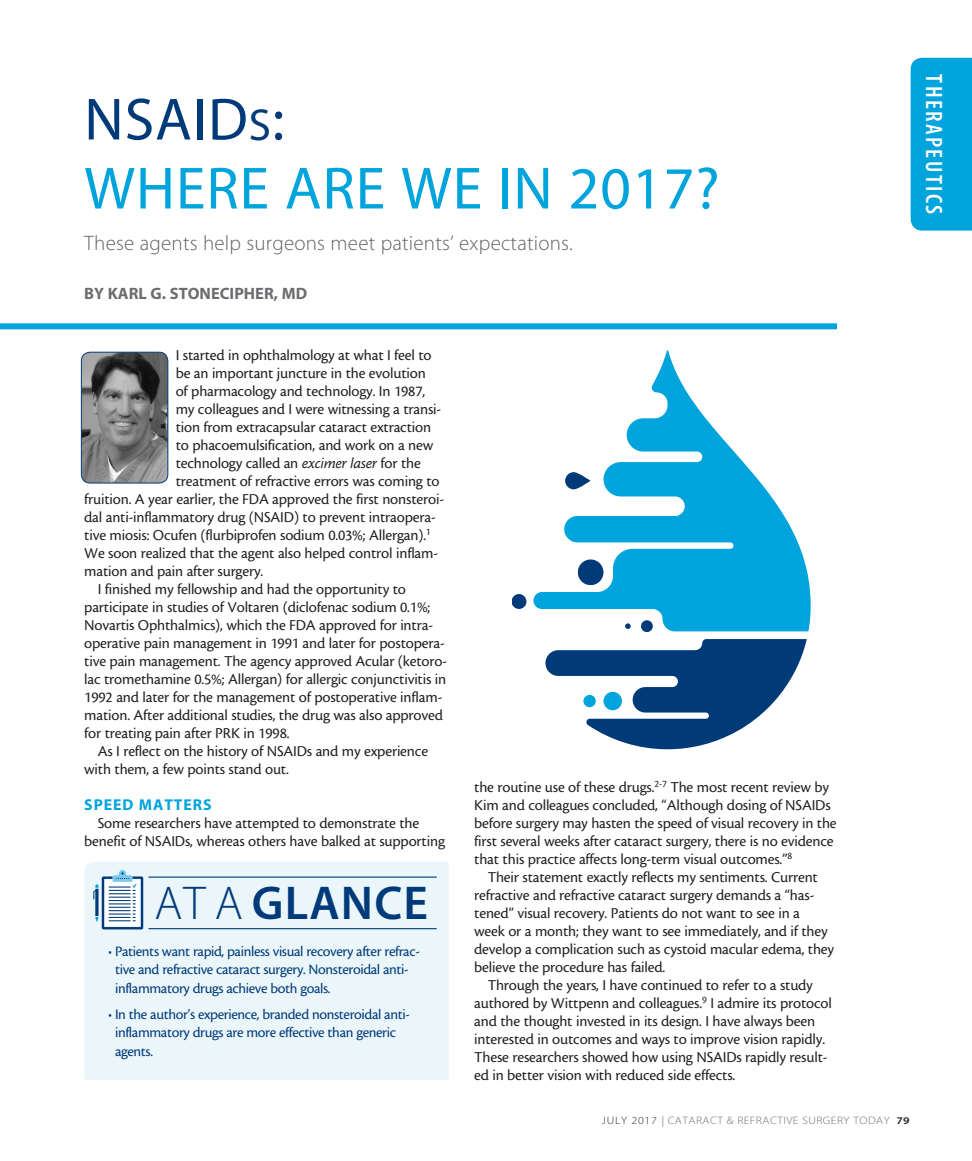
<style>
.page{position:relative;width:972px;height:1161px;background:#fff}
.page>*{position:absolute;margin:0;border:0;box-sizing:border-box;transform-origin:0 0}
.headline{font:60px "Myriad MM 400 600";letter-spacing:.015em;color:#00a4dc}
.headline-2{font:60px "Myriad MM 400 600";letter-spacing:.015em;color:#013a79}
.headline-3{font:47.7px "Myriad MM 565 600";letter-spacing:.025em;color:#013a79}
.t1{font:23.7px "Myriad MM 565 300";letter-spacing:.1em;color:#fff}
.deck{font:21px "Myriad MM 215 600";letter-spacing:.01em;color:#636366}
.author{font:16.5px "Myriad MM 700 600";color:#6c6d70}
.body{font:15.75px/18px "Cronos MM 408 10";letter-spacing:-.01em;color:#231f20}
.body_first{font:15.75px "Cronos MM 408 10";letter-spacing:-.01em;color:#231f20}
.subhead{font:15.75px "Myriad MM 700 600";letter-spacing:.06em;color:#00a4dc}
.body-2{font:15px/18.8px "Cronos MM 408 10";letter-spacing:-.025em;color:#013a79}
.t2{font:10.8px "Myriad MM 215 600";letter-spacing:.04em;color:#6c6d70;scale:1.11 1}
.s1{font-family:"Myriad MM SC750 400 600";font-size:45px}
.s2{font-family:"Cronos MM It 408 10"}
.s3{font-family:"Myriad MM 215 600"}
.s4{color:#312f30}
.s5{font-family:"Myriad MM 400 600";color:#939598}
.s6{font-family:"Myriad MM 565 600";font-size:10.2px;color:#231f20}
</style>
<div class="page">
<div style="left:911px;top:58px;width:61px;height:173px;background:#00a4dc"></div>
<div style="left:0;top:323px;width:837px;height:6px;background:#00a4dc"></div>
<img style="left:81px;top:352px;width:87px;height:131px">
<div style="left:81px;top:352px;width:87px;height:131px;border:1px solid #013a79;border-radius:9px"></div>
<div style="left:84px;top:862px;width:365px;height:218px;background:#ebf6fb"></div>
<hr style="left:149px;top:928px;width:288px;height:1px;background:#013a79">
<hr style="left:149px;top:877px;width:288px;height:1px;background:#013a79">
<svg style="left:93px;top:870px;width:50px;height:59px"></svg>
<svg style="left:533px;top:350px;width:278px;height:281px"></svg>
<svg style="left:545px;top:639px;width:262px;height:110px"></svg>
<div style="left:603px;top:692px;width:19px;height:18px;background:#00a4dc;border-radius:9px"></div>
<div style="left:583px;top:695px;width:13px;height:12px;background:#00a4dc;border-radius:6px"></div>
<div style="left:578px;top:559px;width:25px;height:26px;background:#013a79;border-radius:13px"></div>
<div style="left:512px;top:594px;width:14px;height:15px;background:#013a79;border-radius:7px"></div>
<svg style="left:565px;top:472px;width:25px;height:17px"></svg>
<div style="left:641px;top:620px;width:12px;height:12px;background:#013a79;border-radius:6px"></div>
<svg style="left:625px;top:623px;width:6px;height:6px"></svg>
<p class="headline-2" style="left:84px;top:90px;width:202px">NSAID<span class="s1">s</span>:</p>
<p class="headline" style="left:84px;top:159px;width:637px">WHERE ARE WE IN 2017?</p>
<p class="deck" style="left:84px;top:233px;width:490px">These agents help surgeons meet patients’ expectations.</p>
<p class="author" style="left:84px;top:286px;width:225px">BY KARL G. STONECIPHER, MD</p>
<h3 class="t1" style="left:946px;top:74px;width:141px;rotate:90deg">THERAPEUTICS</h3>
<p class="body_first" style="left:176px;top:347px;width:257px">I started in ophthalmology at what I feel to</p>
<p class="body_first" style="left:176px;top:365px;width:252px">be an important juncture in the evolution</p>
<p class="body_first" style="left:176px;top:383px;width:251px">of pharmacology and technology. In 1987,</p>
<p class="body_first" style="left:176px;top:401px;width:267px">my colleagues and I were witnessing a transi-</p>
<p class="body_first" style="left:176px;top:419px;width:257px">tion from extracapsular cataract extraction</p>
<p class="body_first" style="left:176px;top:437px;width:259px">to phacoemulsification, and work on a new</p>
<p class="body_first" style="left:176px;top:455px;width:247px">technology called an <span class="s2">excimer laser</span> for the</p>
<p class="body_first" style="left:176px;top:473px;width:265px">treatment of refractive errors was coming to</p>
<p class="body_first" style="left:84px;top:491px;width:361px">fruition. A year earlier, the FDA approved the first nonsteroi-</p>
<p class="body_first" style="left:84px;top:509px;width:353px">dal anti-inflammatory drug (NSAID) to prevent intraopera-</p>
<p class="body_first" style="left:84px;top:527px;width:348px">tive miosis: Ocufen (flurbiprofen sodium 0.03%; Allergan).<sup>1</sup></p>
<p class="body_first" style="left:84px;top:545px;width:356px">We soon realized that the agent also helped control inflam-</p>
<p class="body_first" style="left:84px;top:563px;width:181px">mation and pain after surgery.</p>
<p class="body" style="left:84px;top:580px;width:365px;text-indent:14px">I finished my fellowship and had the opportunity to participate in studies of Voltaren (diclofenac sodium 0.1%; Novartis Ophthalmics), which the FDA approved for intra&shy;operative pain management in 1991 and later for postopera&shy;tive pain management. The agency approved Acular (ketoro&shy;lac tromethamine 0.5%; Allergan) for allergic conjunctivitis in 1992 and later for the management of postoperative inflam&shy;mation. After additional studies, the drug was also approved for treating pain after PRK in 1998.</p>
<p class="body" style="left:84px;top:742px;width:345px;text-indent:14px">As I reflect on the history of NSAIDs and my experience with them, a few points stand out.</p>
<p class="subhead" style="left:84px;top:797px;width:129px">SPEED MATTERS</p>
<p class="body" style="left:84px;top:814px;width:362px;text-indent:14px">Some researchers have attempted to demonstrate the benefit of NSAIDs, whereas others have balked at supporting</p>
<p class="headline-3" style="left:155px;top:880px;width:275px"><span class="s3">AT A</span> GLANCE</p>
<p class="body-2" style="left:115px;top:942px;width:306px;text-indent:-7px">• Patients want rapid, painless visual recovery after refrac&shy;tive and refractive cataract surgery. Nonsteroidal anti&shy;inflammatory drugs achieve both goals.</p>
<p class="body-2" style="left:115px;top:1005px;width:296px;text-indent:-7px">• In the author’s experience, branded nonsteroidal anti&shy;inflammatory drugs are more effective than generic agents.</p>
<p class="body" style="left:474px;top:778px;width:364px">the routine use of these drugs.<sup>2-7</sup> The most recent review by Kim and colleagues concluded, “Although dosing of NSAIDs before surgery may hasten the speed of visual recovery in the first several weeks after cataract surgery, there is no evidence that this practice affects long-term visual outcomes.”<sup>8</sup></p>
<p class="body" style="left:474px;top:868px;width:361px;text-indent:14px">Their statement exactly reflects my sentiments. Current refractive and refractive cataract surgery demands a “has&shy;tened” visual recovery. Patients do not want to see in a week or a month; they want to see immediately, and if they develop a complication such as cystoid macular edema, they believe the procedure has failed.</p>
<p class="body" style="left:474px;top:976px;width:359px;text-indent:14px">Through the years, I have continued to refer to a study authored by Wittpenn and colleagues.<sup>9</sup> I admire its protocol and the thought invested in its design. I have always been interested in outcomes and ways to improve vision rapidly.<br>These researchers showed how using NSAIDs rapidly result&shy;ed in better vision with reduced side effects.</p>
<p class="t2" style="left:602px;top:1115px;width:279px"><span class="s4">JULY 2017</span> <span class="s5">|</span> CATARACT &amp; REFRACTIVE SURGERY TODAY <span class="s6">79</span></p>
</div>
